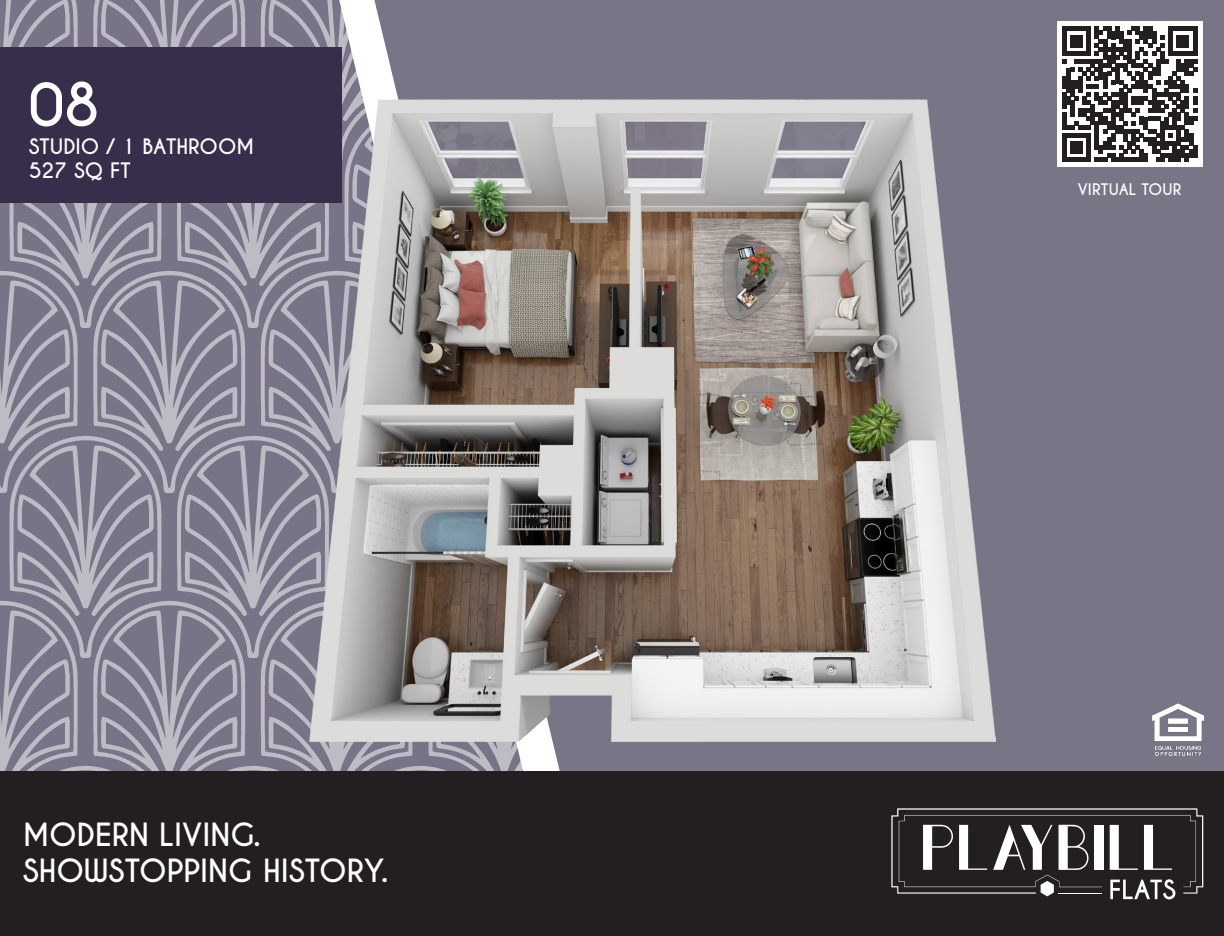
<style>
.page{position:relative;width:1224px;height:936px;background:#fff}
.page>*{position:absolute;margin:0;border:0;box-sizing:border-box;transform-origin:0 0}
.t1{font:700 56px "Caviar Dreams";color:#fff}
.t2{font:700 30px/36px "Caviar Dreams";color:#fff}
.t3{font:700 20px/24px "Caviar Dreams";color:#fff}
.t4{font:700 15px "Caviar Dreams";letter-spacing:.01em;color:#fff}
</style>
<div class="page">
<svg style="left:0;top:0;width:339px;height:772px;background:#8e899a"></svg>
<div style="left:374px;top:0;width:850px;height:772px;background:#797486"></div>
<div style="left:0;top:772px;width:1224px;height:164px;background:#231f20"></div>
<svg style="left:891px;top:808px;width:312px;height:91px"></svg>
<hr style="left:1059px;top:893px;width:43px;height:1px;background:#fff">
<div style="left:0;top:48px;width:341px;height:155px;background:#362e4b"></div>
<img style="left:1152px;top:703px;width:51px;height:53px">
<img style="left:310px;top:99px;width:686px;height:643px">
<div style="left:1057px;top:22px;width:145px;height:145px;background:#fff"></div>
<svg style="left:1062px;top:27px;width:135px;height:135px"></svg>
<p class="t1" style="left:29px;top:71px;width:72px">08</p>
<p class="t3" style="left:29px;top:135px;width:227px">STUDIO / 1 BATHROOM<br>527 SQ FT</p>
<p class="t2" style="left:23px;top:818px;width:367px">MODERN LIVING.<br>SHOWSTOPPING HISTORY.</p>
<p class="t4" style="left:1078px;top:181px;width:105px">VIRTUAL TOUR</p>
</div>
